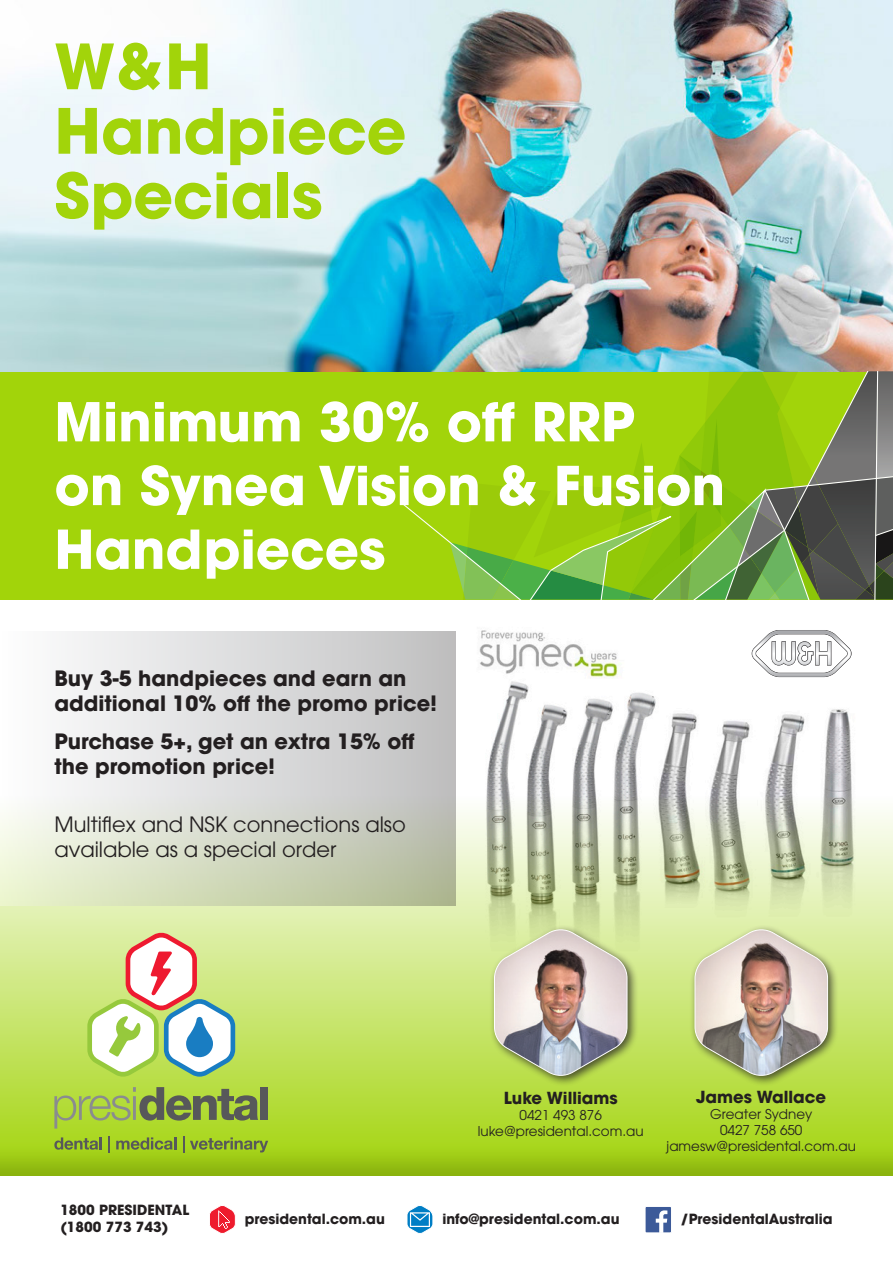
<style>
.page{position:relative;width:893px;height:1263px;background:#fff}
.page>*{position:absolute;margin:0;border:0;box-sizing:border-box;transform-origin:0 0}
.t1{font:700 61.8px/64.5px "Avant Garde";color:#a2d40a}
.t2{font:700 53.1px/63.8px "ITC Avant Garde Pro";color:#fff}
.t3{font:700 21px/25.2px "ITC Avant Garde Pro";color:#231f20}
.t4{font:21px/25.2px "ITC Avant Garde Pro";color:#231f20}
.t5{font:700 16.5px "ITC Avant Garde Pro";color:#231f20}
.t6{font:700 13.95px "Avant Garde";color:#231f20}
.t7{font:13.5px "ITC Avant Garde Pro";color:#231f20}
</style>
<div class="page">
<img style="left:479px;top:630px;width:373px;height:166px">
<div style="left:0;top:371px;width:893px;height:229px;background:#a2d40a"></div>
<svg style="left:0;top:796px;width:893px;height:347px;background:#c7df7d"></svg>
<img style="left:0;top:0;width:893px;height:371px">
<div style="left:0;top:1143px;width:893px;height:120px;background:#231f20;opacity:.2"></div>
<div style="left:0;top:1177px;width:893px;height:86px;background:#fff"></div>
<svg style="left:407px;top:1206px;width:26px;height:28px"></svg>
<div style="left:645px;top:1206px;width:26px;height:27px;background:#3c5a99"></div>
<div style="left:645px;top:1206px;width:27px;height:27px;border:1px solid #fff"></div>
<svg style="left:656px;top:1210px;width:11px;height:23px"></svg>
<svg style="left:209px;top:1205px;width:27px;height:29px"></svg>
<svg style="left:54px;top:1087px;width:204px;height:41px;background:#98b346"></svg>
<div style="left:260px;top:1087px;width:8px;height:33px;background:#57585a"></div>
<svg style="left:87px;top:933px;width:148px;height:144px"></svg>
<svg style="left:54px;top:1137px;width:48px;height:13px"></svg>
<svg style="left:108px;top:1136px;width:2px;height:17px"></svg>
<svg style="left:116px;top:1137px;width:60px;height:13px"></svg>
<svg style="left:183px;top:1136px;width:85px;height:17px"></svg>
<svg style="left:0;top:631px;width:455px;height:275px"></svg>
<div style="left:689px;top:925px;width:150px;height:162px;background:#231f20;opacity:.75"></div>
<img style="left:694px;top:928px;width:134px;height:149px">
<div style="left:489px;top:925px;width:149px;height:162px;background:#231f20;opacity:.75"></div>
<img style="left:494px;top:928px;width:134px;height:149px">
<svg style="left:402px;top:371px;width:491px;height:229px"></svg>
<svg style="left:752px;top:630px;width:99px;height:47px"></svg>
<p class="t1" style="left:54px;top:34px;width:159px">W&amp;H</p>
<p class="t1" style="left:54px;top:98px;width:354px">Handpiece<br>Specials</p>
<p class="t2" style="left:54px;top:389px;width:672px">Minimum 30% off RRP<br>on Synea Vision &amp; Fusion<br>Handpieces</p>
<p class="t3" style="left:54px;top:665px;width:384px">Buy 3-5 handpieces and earn an additional 10% off the promo price!</p>
<p class="t3" style="left:54px;top:728px;width:362px">Purchase 5+, get an extra 15% off the promotion price!</p>
<p class="t4" style="left:54px;top:812px;width:353px">Multiflex and NSK connections also available as a special order</p>
<p class="t5" style="left:504px;top:1086px;width:115px">Luke Williams</p>
<p class="t7" style="left:520px;top:1106px;width:84px">0421 493 876</p>
<p class="t7" style="left:478px;top:1123px;width:167px">luke@presidental.com.au</p>
<p class="t5" style="left:696px;top:1086px;width:131px">James Wallace</p>
<p class="t7" style="left:710px;top:1106px;width:104px">Greater Sydney</p>
<p class="t7" style="left:720px;top:1122px;width:84px">0427 758 650</p>
<p class="t7" style="left:667px;top:1138px;width:191px">jamesw@presidental.com.au</p>
<p class="t6" style="left:60px;top:1201px;width:130px">1800 PRESIDENTAL</p>
<p class="t6" style="left:60px;top:1218px;width:110px">(1800 773 743)</p>
<p class="t6" style="left:245px;top:1210px;width:142px">presidental.com.au</p>
<p class="t6" style="left:442px;top:1210px;width:179px">info@presidental.com.au</p>
<p class="t6" style="left:680px;top:1210px;width:154px">/PresidentalAustralia</p>
</div>
